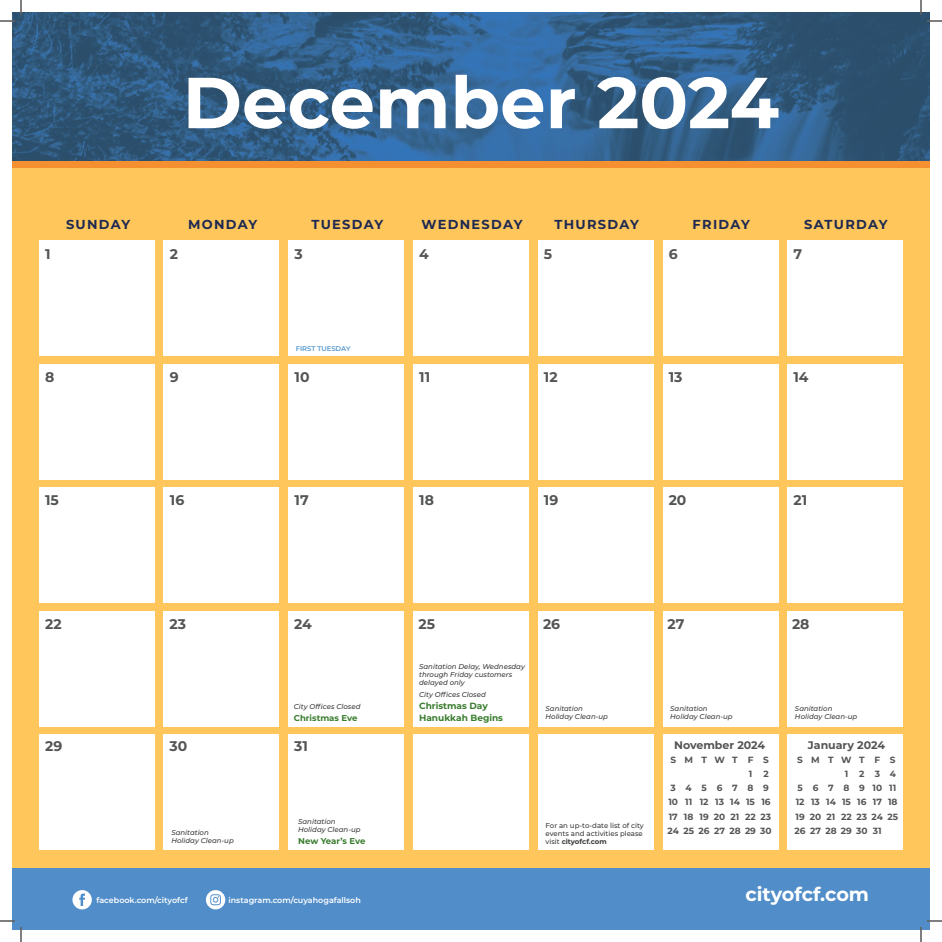
<style>
.page{position:relative;width:942px;height:942px;background:#fff}
.page>*{position:absolute;margin:0;border:0;box-sizing:border-box;transform-origin:0 0}
.t1{font:700 72px "Montserrat";color:#fff}
.t2{font:700 19.2px "Montserrat";color:#fff}
.t3{font:700 14px "Montserrat";color:#535554}
.t4{font:700 13px "Montserrat";letter-spacing:.1em;color:#1e2952}
.t5{font:700 11px "Montserrat";color:#535554}
.t6{font:700 9px "Montserrat";color:#535554}
.t7{font:700 9px/11.9px "Montserrat";color:#397c2e}
.t8{font:700 9px "Montserrat";letter-spacing:1.075em;color:#535554}
.t9{font:700 8.5px "Montserrat";color:#397c2e}
.t10{font:600 8px "Montserrat";color:#fff}
.t11{font:italic 500 7px/8px "Montserrat";color:#3a3a3a}
.t12{font:500 7px/8px "Montserrat";color:#3a3a3a}
.t13{font:600 6.8px "Montserrat";color:#5498d0}
.s1{font-weight:700}
</style>
<div class="page">
<img style="left:12px;top:12px;width:918px;height:149px">
<div style="left:12px;top:165px;width:918px;height:712px;background:#fec65b"></div>
<div style="left:39px;top:241px;width:115px;height:115px;background:#fff"></div>
<div style="left:164px;top:241px;width:115px;height:115px;background:#fff"></div>
<div style="left:289px;top:241px;width:115px;height:115px;background:#fff"></div>
<div style="left:413px;top:241px;width:116px;height:115px;background:#fff"></div>
<div style="left:538px;top:241px;width:115px;height:115px;background:#fff"></div>
<div style="left:663px;top:241px;width:115px;height:115px;background:#fff"></div>
<div style="left:788px;top:241px;width:115px;height:115px;background:#fff"></div>
<div style="left:39px;top:364px;width:115px;height:116px;background:#fff"></div>
<div style="left:164px;top:364px;width:115px;height:116px;background:#fff"></div>
<div style="left:289px;top:364px;width:115px;height:116px;background:#fff"></div>
<div style="left:413px;top:364px;width:116px;height:116px;background:#fff"></div>
<div style="left:538px;top:364px;width:115px;height:116px;background:#fff"></div>
<div style="left:663px;top:364px;width:115px;height:116px;background:#fff"></div>
<div style="left:788px;top:364px;width:115px;height:116px;background:#fff"></div>
<div style="left:39px;top:487px;width:115px;height:116px;background:#fff"></div>
<div style="left:164px;top:487px;width:115px;height:116px;background:#fff"></div>
<div style="left:289px;top:487px;width:115px;height:116px;background:#fff"></div>
<div style="left:413px;top:487px;width:116px;height:116px;background:#fff"></div>
<div style="left:538px;top:487px;width:115px;height:116px;background:#fff"></div>
<div style="left:663px;top:487px;width:115px;height:116px;background:#fff"></div>
<div style="left:788px;top:487px;width:115px;height:116px;background:#fff"></div>
<div style="left:39px;top:611px;width:115px;height:115px;background:#fff"></div>
<div style="left:164px;top:611px;width:115px;height:115px;background:#fff"></div>
<div style="left:289px;top:611px;width:115px;height:115px;background:#fff"></div>
<div style="left:413px;top:611px;width:116px;height:115px;background:#fff"></div>
<div style="left:538px;top:611px;width:115px;height:115px;background:#fff"></div>
<div style="left:663px;top:611px;width:115px;height:115px;background:#fff"></div>
<div style="left:788px;top:611px;width:115px;height:115px;background:#fff"></div>
<div style="left:39px;top:734px;width:115px;height:116px;background:#fff"></div>
<div style="left:164px;top:734px;width:115px;height:116px;background:#fff"></div>
<div style="left:289px;top:734px;width:115px;height:116px;background:#fff"></div>
<div style="left:413px;top:734px;width:116px;height:116px;background:#fff"></div>
<div style="left:538px;top:734px;width:115px;height:116px;background:#fff"></div>
<div style="left:663px;top:734px;width:115px;height:116px;background:#fff"></div>
<div style="left:788px;top:734px;width:115px;height:116px;background:#fff"></div>
<div style="left:12px;top:868px;width:918px;height:62px;background:#518ec9"></div>
<div style="left:12px;top:161px;width:918px;height:7px;background:#f49030"></div>
<svg style="left:206px;top:890px;width:19px;height:19px"></svg>
<svg style="left:72px;top:890px;width:20px;height:19px"></svg>
<svg style="left:0;top:0;width:22px;height:22px"></svg>
<svg style="left:0;top:920px;width:22px;height:22px"></svg>
<svg style="left:920px;top:0;width:22px;height:22px"></svg>
<svg style="left:920px;top:920px;width:22px;height:22px"></svg>
<h1 class="t1" style="left:183px;top:51px;width:598px">December 2024</h1>
<h3 class="t4" style="left:66px;top:215px;width:66px">SUNDAY</h3>
<h3 class="t4" style="left:188px;top:215px;width:71px">MONDAY</h3>
<h3 class="t4" style="left:312px;top:215px;width:73px">TUESDAY</h3>
<h3 class="t4" style="left:421px;top:215px;width:103px">WEDNESDAY</h3>
<h3 class="t4" style="left:554px;top:215px;width:86px">THURSDAY</h3>
<h3 class="t4" style="left:693px;top:215px;width:59px">FRIDAY</h3>
<h3 class="t4" style="left:804px;top:215px;width:85px">SATURDAY</h3>
<h3 class="t3" style="left:45px;top:244px;width:7px">1</h3>
<h3 class="t3" style="left:170px;top:244px;width:10px">2</h3>
<h3 class="t3" style="left:295px;top:244px;width:10px">3</h3>
<h3 class="t3" style="left:419px;top:244px;width:11px">4</h3>
<h3 class="t3" style="left:544px;top:244px;width:10px">5</h3>
<h3 class="t3" style="left:669px;top:244px;width:10px">6</h3>
<h3 class="t3" style="left:793px;top:244px;width:10px">7</h3>
<p class="t13" style="left:296px;top:344px;width:56px">FIRST TUESDAY</p>
<h3 class="t3" style="left:45px;top:367px;width:11px">8</h3>
<h3 class="t3" style="left:170px;top:367px;width:10px">9</h3>
<h3 class="t3" style="left:295px;top:367px;width:16px">10</h3>
<h3 class="t3" style="left:419px;top:367px;width:12px">11</h3>
<h3 class="t3" style="left:544px;top:367px;width:15px">12</h3>
<h3 class="t3" style="left:669px;top:367px;width:15px">13</h3>
<h3 class="t3" style="left:793px;top:367px;width:17px">14</h3>
<h3 class="t3" style="left:45px;top:490px;width:15px">15</h3>
<h3 class="t3" style="left:170px;top:490px;width:16px">16</h3>
<h3 class="t3" style="left:295px;top:490px;width:16px">17</h3>
<h3 class="t3" style="left:419px;top:490px;width:16px">18</h3>
<h3 class="t3" style="left:544px;top:490px;width:16px">19</h3>
<h3 class="t3" style="left:669px;top:490px;width:19px">20</h3>
<h3 class="t3" style="left:793px;top:490px;width:15px">21</h3>
<h3 class="t3" style="left:45px;top:614px;width:18px">22</h3>
<h3 class="t3" style="left:170px;top:614px;width:18px">23</h3>
<h3 class="t3" style="left:294px;top:614px;width:19px">24</h3>
<h3 class="t3" style="left:419px;top:614px;width:18px">25</h3>
<h3 class="t3" style="left:543px;top:614px;width:19px">26</h3>
<h3 class="t3" style="left:668px;top:614px;width:18px">27</h3>
<h3 class="t3" style="left:792px;top:614px;width:19px">28</h3>
<p class="t11" style="left:294px;top:702px;width:68px">City Offices Closed</p>
<p class="t9" style="left:294px;top:712px;width:65px">Christmas Eve</p>
<p class="t11" style="left:419px;top:662px;width:107px">Sanitation Delay, Wednesday through Friday customers delayed only</p>
<p class="t11" style="left:419px;top:690px;width:68px">City Offices Closed</p>
<p class="t7" style="left:419px;top:699px;width:85px">Christmas Day<br>Hanukkah Begins</p>
<p class="t11" style="left:546px;top:704px;width:64px">Sanitation<br>Holiday Clean-up</p>
<p class="t11" style="left:670px;top:704px;width:64px">Sanitation<br>Holiday Clean-up</p>
<p class="t11" style="left:795px;top:704px;width:64px">Sanitation<br>Holiday Clean-up</p>
<h3 class="t3" style="left:45px;top:736px;width:19px">29</h3>
<h3 class="t3" style="left:170px;top:736px;width:19px">30</h3>
<h3 class="t3" style="left:294px;top:736px;width:15px">31</h3>
<p class="t11" style="left:171px;top:828px;width:64px">Sanitation<br>Holiday Clean-up</p>
<p class="t11" style="left:298px;top:817px;width:64px">Sanitation<br>Holiday Clean-up</p>
<p class="t9" style="left:298px;top:835px;width:69px">New Year’s Eve</p>
<p class="t12" style="left:546px;top:822px;width:100px">For an up-to-date list of city events and activities please visit <span class="s1">cityofcf.com</span></p>
<h3 class="t5" style="left:674px;top:737px;width:93px">November 2024</h3>
<p class="t6" style="left:670px;top:753px;width:100px">SMTWT F S</p>
<p class="t6" style="left:749px;top:767px;width:21px">1 2</p>
<p class="t8" style="left:671px;top:782px;width:100px">3456789</p>
<p class="t6" style="left:668px;top:796px;width:104px">10 11 12 13 14 15 16</p>
<p class="t6" style="left:669px;top:810px;width:104px">17 18 19 20 21 22 23</p>
<p class="t6" style="left:668px;top:824px;width:106px">24 25 26 27 28 29 30</p>
<h3 class="t5" style="left:808px;top:737px;width:79px">January 2024</h3>
<p class="t6" style="left:797px;top:753px;width:100px">SMTWT F S</p>
<p class="t6" style="left:845px;top:767px;width:53px">1234</p>
<p class="t6" style="left:797px;top:782px;width:100px">5 6 7 891011</p>
<p class="t6" style="left:796px;top:796px;width:103px">12 13 14 15 16 17 18</p>
<p class="t6" style="left:795px;top:810px;width:104px">19 20 21 22 23 24 25</p>
<p class="t6" style="left:795px;top:824px;width:89px">26 27 28 29 30 31</p>
<p class="t10" style="left:97px;top:894px;width:93px">facebook.com/cityofcf</p>
<p class="t10" style="left:229px;top:894px;width:134px">instagram.com/cuyahogafallsoh</p>
<h2 class="t2" style="left:745px;top:881px;width:125px">cityofcf.com</h2>
</div>
